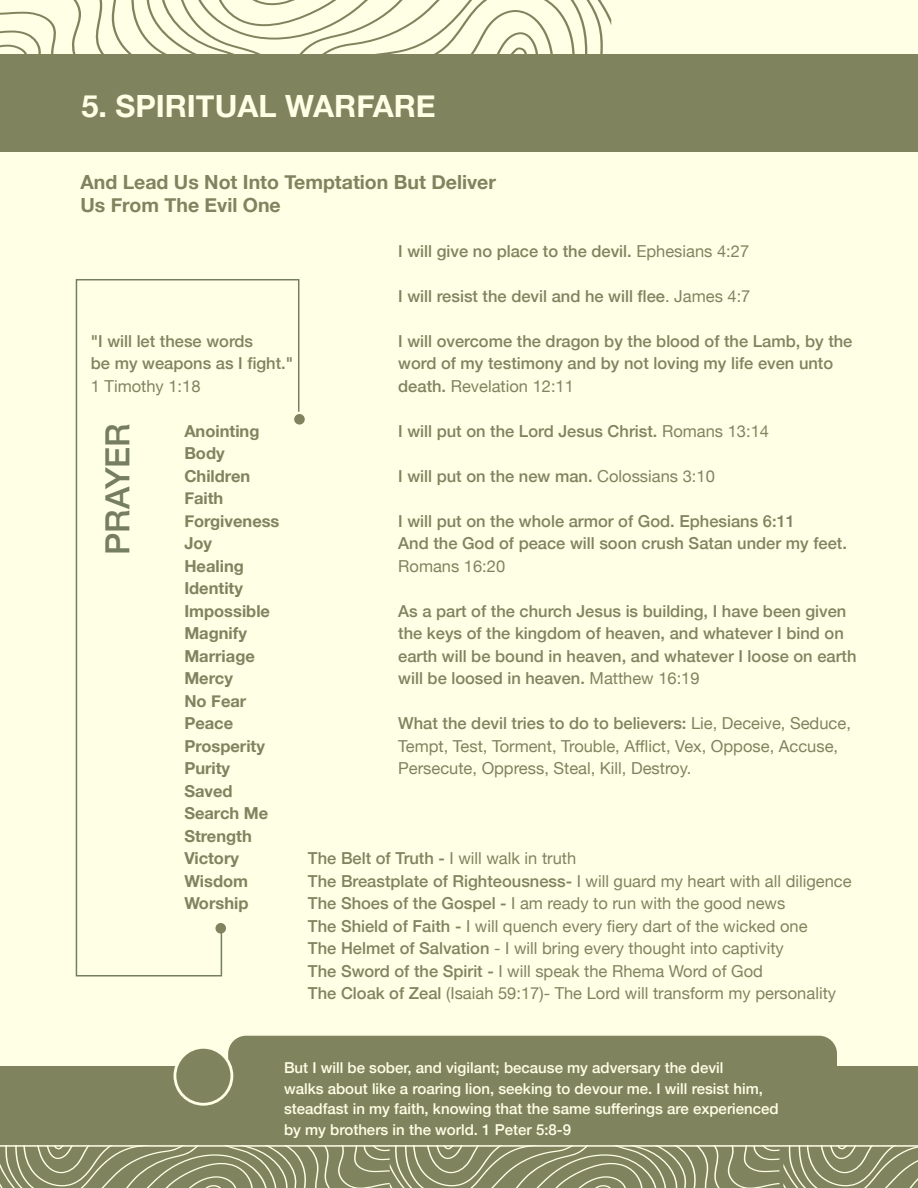
<style>
.page{position:relative;width:918px;height:1188px;background:#ffffe6}
.page>*{position:absolute;margin:0;border:0;box-sizing:border-box;transform-origin:0 0}
.t1{font:500 33.45px "Helvetica Neue";color:#757e5f}
.t2{font:700 30.6px "Helvetica Neue";color:#ffffe6}
.chc_BODY{font:700 19.5px/22.5px "Helvetica Neue";color:#7f845f}
.chc_BODY-2{font:500 16.5px/22.5px "Helvetica Neue";color:#7f845f}
.chc_BODY-3{font:16.5px/22.5px "Helvetica Neue";color:#7f845f}
.chc_BODY-4{font:700 16.5px/22.5px "Helvetica Neue";color:#7f845f}
.t3{font:500 15px/20.7px "Helvetica Neue";color:#ffffe6}
.s1{font-weight:400}
.s2{font-weight:500}
</style>
<div class="page">
<div style="left:0;top:54px;width:918px;height:98px;background:#7f845f"></div>
<svg style="left:0;top:0;width:611px;height:54px"></svg>
<svg style="left:75px;top:279px;width:225px;height:698px"></svg>
<div style="left:294px;top:414px;width:11px;height:11px;background:#7f845f;border-radius:50%"></div>
<div style="left:215px;top:923px;width:11px;height:11px;background:#7f845f;border-radius:50%"></div>
<div style="left:0;top:1066px;width:918px;height:122px;background:#7f845f"></div>
<div style="left:228px;top:1036px;width:609px;height:120px;background:#7f845f;border-radius:18px"></div>
<div style="left:175px;top:1047px;width:57px;height:57px;background:#7f845f;border-radius:50%"></div>
<div style="left:174px;top:1046px;width:59px;height:60px;border:3px solid #ffffe6;border-radius:50%"></div>
<svg style="left:0;top:1147px;width:918px;height:41px"></svg>
<hr style="left:0;top:1145px;width:918px;height:2px;background:#ffffe6">
<p class="t2" style="left:81px;top:82px;width:356px">5. SPIRITUAL WARFARE</p>
<p class="chc_BODY" style="left:80px;top:171px;width:417px">And Lead Us Not Into Temptation But Deliver<br>Us From The Evil One</p>
<p class="chc_BODY-2" style="left:398px;top:238px;width:352px">I will give no place to the devil. <span class="s1">Ephesians 4:27</span></p>
<p class="chc_BODY-2" style="left:398px;top:283px;width:354px">I will resist the devil and he will flee<span class="s1">. James 4:7</span></p>
<p class="chc_BODY-2" style="left:398px;top:328px;width:456px">I will overcome the dragon by the blood of the Lamb, by the word of my testimony and by not loving my life even unto death. <span class="s1">Revelation 12:11</span></p>
<p class="chc_BODY-2" style="left:398px;top:418px;width:372px">I will put on the Lord Jesus Christ. <span class="s1">Romans 13:14</span></p>
<p class="chc_BODY-2" style="left:398px;top:463px;width:318px">I will put on the new man. <span class="s1">Colossians 3:10</span></p>
<p class="chc_BODY-2" style="left:398px;top:508px;width:398px">I will put on the whole armor of God. Ephesians 6:11</p>
<p class="chc_BODY-2" style="left:398px;top:531px;width:450px">And the God of peace will soon crush Satan under my feet.<br><span class="s1">Romans 16:20</span></p>
<p class="chc_BODY-2" style="left:398px;top:598px;width:460px">As a part of the church Jesus is building, I have been given the keys of the kingdom of heaven, and whatever I bind on earth will be bound in heaven, and whatever I loose on earth will be loosed in heaven. <span class="s1">Matthew 16:19</span></p>
<p class="chc_BODY-3" style="left:398px;top:713px;width:454px"><span class="s2">What the devil tries to do to believers:</span> Lie, Deceive, Seduce,<br>Tempt, Test, Torment, Trouble, Afflict, Vex, Oppose, Accuse,<br>Persecute, Oppress, Steal, Kill, Destroy.</p>
<p class="chc_BODY-2" style="left:91px;top:328px;width:204px">"I will let these words<br>be my weapons as I fight."<br><span class="s1">1 Timothy 1:18</span></p>
<p class="chc_BODY-4" style="left:184px;top:420px;width:77px">Anointing</p>
<p class="chc_BODY-4" style="left:184px;top:442px;width:42px">Body</p>
<p class="chc_BODY-4" style="left:184px;top:465px;width:67px">Children</p>
<p class="chc_BODY-4" style="left:184px;top:487px;width:41px">Faith</p>
<p class="chc_BODY-4" style="left:184px;top:510px;width:97px">Forgiveness</p>
<p class="chc_BODY-4" style="left:184px;top:532px;width:29px">Joy</p>
<p class="chc_BODY-4" style="left:184px;top:555px;width:61px">Healing</p>
<p class="chc_BODY-4" style="left:184px;top:577px;width:60px">Identity</p>
<p class="chc_BODY-4" style="left:184px;top:600px;width:87px">Impossible</p>
<p class="chc_BODY-4" style="left:184px;top:622px;width:64px">Magnify</p>
<p class="chc_BODY-4" style="left:184px;top:645px;width:72px">Marriage</p>
<p class="chc_BODY-4" style="left:184px;top:667px;width:50px">Mercy</p>
<p class="chc_BODY-4" style="left:184px;top:690px;width:64px">No Fear</p>
<p class="chc_BODY-4" style="left:184px;top:712px;width:50px">Peace</p>
<p class="chc_BODY-4" style="left:184px;top:735px;width:82px">Prosperity</p>
<p class="chc_BODY-4" style="left:184px;top:757px;width:47px">Purity</p>
<p class="chc_BODY-4" style="left:184px;top:780px;width:50px">Saved</p>
<p class="chc_BODY-4" style="left:184px;top:802px;width:86px">Search Me<br>Strength<br>Victory<br>Wisdom<br>Worship</p>
<p class="t1" style="left:91px;top:555px;width:133px;rotate:-90deg">PRAYER</p>
<p class="chc_BODY-3" style="left:308px;top:848px;width:270px"><span class="s2">The Belt of Truth -</span> I will walk in truth</p>
<p class="chc_BODY-3" style="left:308px;top:870px;width:545px"><span class="s2">The Breastplate of Righteousness-</span> I will guard my heart with all diligence <span class="s2">The Shoes of the Gospel -</span> I am ready to run with the good news<br><span class="s2">The Shield of Faith -</span> I will quench every fiery dart of the wicked one<br><span class="s2">The Helmet of Salvation</span> - I will bring every thought into captivity<br><span class="s2">The Sword of the Spirit -</span> I will speak the Rhema Word of God<br><span class="s2">The Cloak of Zeal</span> (Isaiah 59:17)- The Lord will transform my personality</p>
<p class="t3" style="left:284px;top:1056px;width:496px">But I will be sober, and vigilant; because my adversary the devil<br>walks about like a roaring lion, seeking to devour me. I will resist him, steadfast in my faith, knowing that the same sufferings are experienced by my brothers in the world. 1 Peter 5:8-9</p>
</div>
